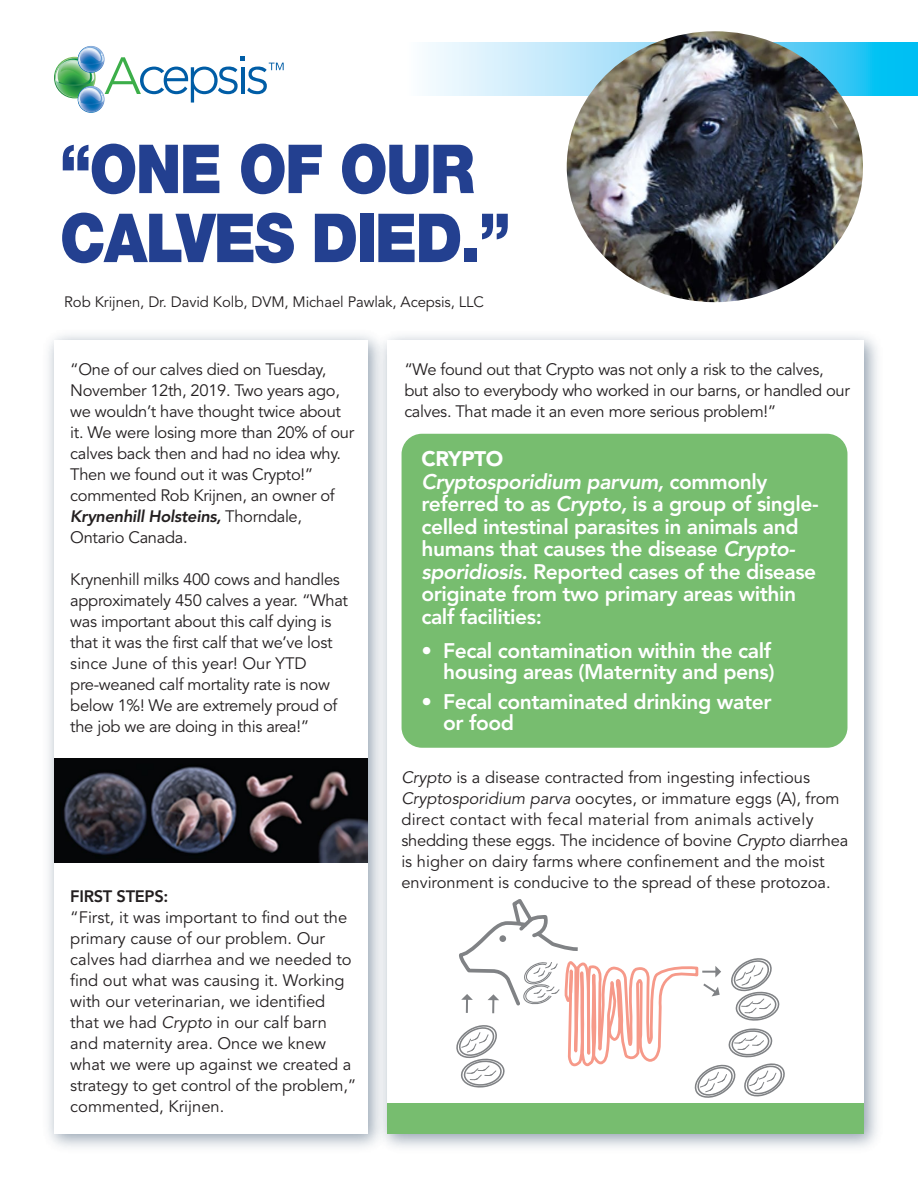
<style>
.page{position:relative;width:918px;height:1188px;background:#fff}
.page>*{position:absolute;margin:0;border:0;box-sizing:border-box;transform-origin:0 0}
.t1{font:900 67.65px/69px "Helvetica Neue";letter-spacing:-.025em;color:#234090;scale:.89 1}
.t2{font:800 21px/22.5px "Avenir";letter-spacing:-.02em;color:#fff}
.t3{font:16.5px/21px "Avenir";letter-spacing:-.02em;color:#231f20}
.t4{font:16.5px/21px "Avenir";color:#231f20}
.t5{font:800 16.5px "Avenir";letter-spacing:-.02em;color:#231f20}
.t6{font:15px "Avenir";letter-spacing:-.005em;color:#231f20}
.s1{font-weight:800;font-style:italic}
.s2{font-style:italic}
.s3{font-weight:900}
</style>
<div class="page">
<div style="left:387px;top:1104px;width:477px;height:30px;background:#77bd6f"></div>
<div style="left:54px;top:341px;width:314px;height:793px;background:#fff"></div>
<svg style="left:426px;top:42px;width:492px;height:53px;background:#9ee3fa"></svg>
<svg style="left:55px;top:47px;width:229px;height:65px"></svg>
<img style="left:567px;top:31px;width:296px;height:271px">
<div style="left:402px;top:434px;width:445px;height:314px;background:#77bd6f;border-radius:20px"></div>
<img style="left:54px;top:759px;width:314px;height:103px">
<svg style="left:456px;top:1025px;width:49px;height:63px"></svg>
<svg style="left:700px;top:958px;width:85px;height:140px"></svg>
<svg style="left:460px;top:899px;width:102px;height:114px"></svg>
<svg style="left:562px;top:747px;width:138px;height:404px"></svg>
<h1 class="t1" style="left:60px;top:134px;width:508px">“ONE OF OUR<br>CALVES DIED.”</h1>
<p class="t6" style="left:64px;top:293px;width:421px">Rob Krijnen, Dr. David Kolb, DVM, Michael Pawlak, Acepsis, LLC</p>
<p class="t3" style="left:70px;top:359px;width:285px">“One of our calves died on Tuesday,<br>November 12th, 2019. Two years ago, we wouldn’t have thought twice about it. We were losing more than 20% of our calves back then and had no idea why.<br>Then we found out it was Crypto!” commented Rob Krijnen, an owner of<br><span class="s1">Krynenhill Holsteins,</span> Thorndale,<br>Ontario Canada.</p>
<p class="t3" style="left:70px;top:569px;width:279px">Krynenhill milks 400 cows and handles approximately 450 calves a year. “What was important about this calf dying is that it was the first calf that we’ve lost since June of this year! Our YTD pre-weaned calf mortality rate is now below 1%! We are extremely proud of the job we are doing in this area!”</p>
<p class="t5" style="left:70px;top:886px;width:100px">FIRST STEPS:</p>
<p class="t4" style="left:70px;top:907px;width:288px">“First, it was important to find out the primary cause of our problem. Our calves had diarrhea and we needed to find out what was causing it. Working with our veterinarian, we identified that we had <span class="s2">Crypto</span> in our calf barn and maternity area. Once we knew what we were up against we created a strategy to get control of the problem,” commented, Krijnen.</p>
<p class="t3" style="left:404px;top:359px;width:447px">“We found out that Crypto was not only a risk to the calves, but also to everybody who worked in our barns, or handled our calves. That made it an even more serious problem!”</p>
<p class="t2" style="left:421px;top:447px;width:399px"><span class="s3">CRYPTO<br></span><span class="s2">Cryptosporidium parvum,</span> commonly referred to as <span class="s2">Crypto,</span> is a group of single&shy;celled intestinal parasites in animals and humans that causes the disease <span class="s2">Crypto&shy;sporidiosis.</span> Reported cases of the disease originate from two primary areas within calf facilities:</p>
<p class="t2" style="left:421px;top:640px;width:355px;line-height:21px;text-align:right">• Fecal contamination within the calf housing areas (Maternity and pens)</p>
<p class="t2" style="left:443px;top:691px;width:330px;line-height:21px;text-indent:-22px">• Fecal contaminated drinking water or food</p>
<p class="t4" style="left:401px;top:767px;width:448px"><span class="s2">Crypto</span> is a disease contracted from ingesting infectious <span class="s2">Cryptosporidium parva</span> oocytes, or immature eggs (A), from direct contact with fecal material from animals actively shedding these eggs. The incidence of bovine <span class="s2">Crypto</span> diarrhea is higher on dairy farms where confinement and the moist environment is conducive to the spread of these protozoa.</p>
</div>
